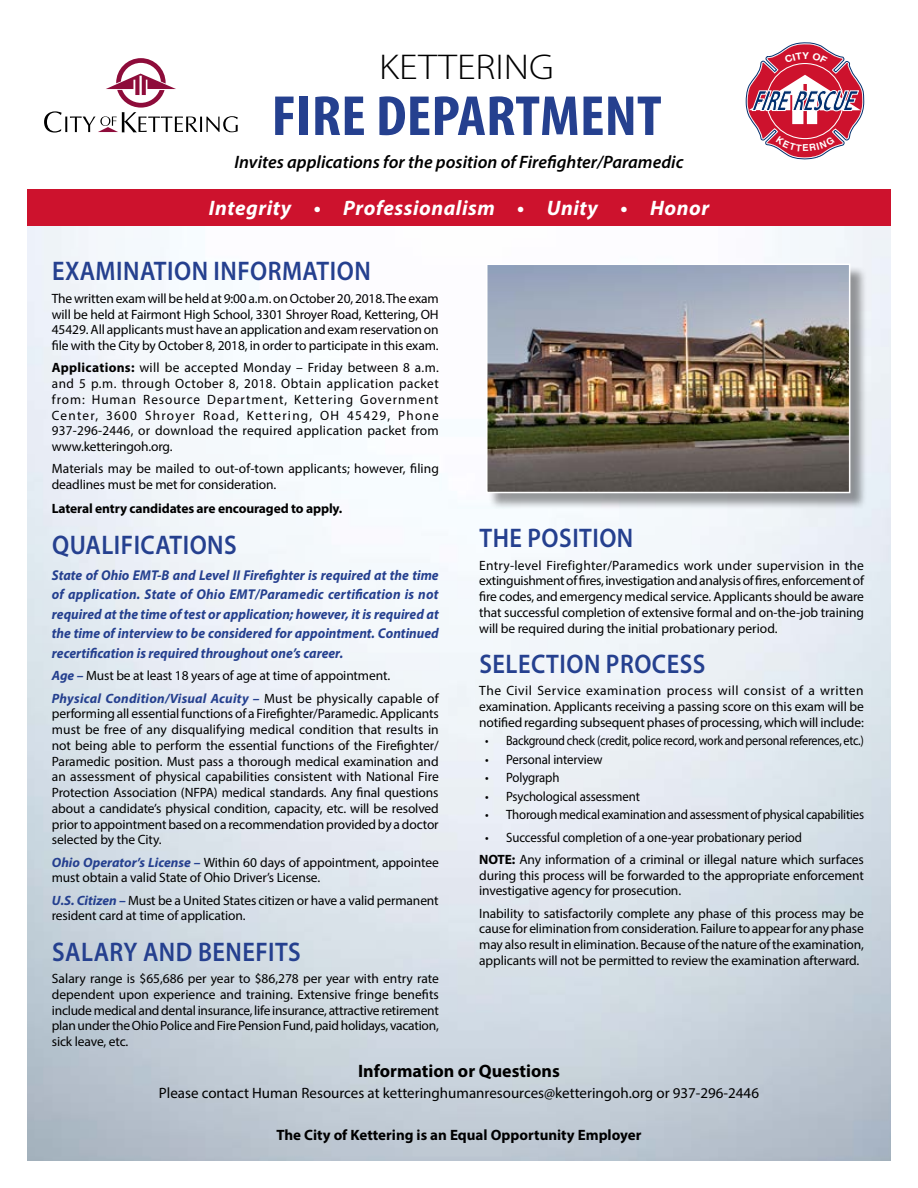
<style>
.page{position:relative;width:918px;height:1188px;background:#fff}
.page>*{position:absolute;margin:0;border:0;box-sizing:border-box;transform-origin:0 0}
.t1{font:700 condensed 57px "Myriad Pro";color:#25408f;scale:1.1 1}
.t2{font:300 36px "Myriad Pro";color:#000;scale:1.1 1}
.t3{font:600 27px "Myriad Pro";letter-spacing:.02em;color:#25408f;scale:.9 1}
.t4{font:italic 700 21px "Myriad Pro";letter-spacing:.025em;color:#fff}
.t5{font:italic 600 18px "Myriad Pro";color:#000}
.t6{font:700 18px "Myriad Pro";color:#000}
.t7{font:15px "Myriad Pro";color:#000}
.t8{font:700 15px "Myriad Pro";color:#000}
.t9{font:italic 700 14.25px/19.5px "Myriad Pro";color:#25408f;text-align:justify;scale:.95 1}
.t10{font:13.5px/15.8px "Myriad Pro";letter-spacing:-.01em;color:#000;text-align:justify}
.t11{font:13.5px/22.2px "Myriad Pro";letter-spacing:-.01em;color:#000;scale:.95 1}
.t12{font:13.5px "Myriad Pro";letter-spacing:-.01em;color:#000;scale:.9 1}
.t13{font:700 13.5px "Myriad Pro";letter-spacing:-.01em;color:#000}
.t14{font:700 9.45px "Helvetica";color:#fff;scale:1.1 1}
.s1{font-weight:700}
.s2{font-weight:700;font-style:italic;color:#25408f}
</style>
<div class="page">
<div style="left:27px;top:189px;width:864px;height:37px;background:#cd122d"></div>
<div style="left:488px;top:266px;width:380px;height:244px;background:#000;opacity:.4"></div>
<img style="left:489px;top:267px;width:358px;height:223px">
<div style="left:486px;top:264px;width:364px;height:229px;border:2px solid #fff"></div>
<svg style="left:44px;top:58px;width:194px;height:75px"></svg>
<svg style="left:746px;top:42px;width:118px;height:118px"></svg>
<h2 class="t2" style="left:379px;top:46px;width:160px">KETTERING</h2>
<h1 class="t1" style="left:272px;top:80px;width:356px">FIRE DEPARTMENT</h1>
<h3 class="t5" style="left:235px;top:150px;width:450px">Invites applications for the position of Firefighter/Paramedic</h3>
<h3 class="t4" style="left:209px;top:194px;width:502px">Integrity • Professionalism • Unity • Honor</h3>
<p class="t14" style="left:802px;top:50px;width:8px">Y</p>
<h3 class="t3" style="left:52px;top:254px;width:356px">EXAMINATION INFORMATION</h3>
<p class="t10" style="left:52px;top:290px;width:388px">The written exam will be held at 9:00 a.m. on October 20, 2018. The exam will be held at Fairmont High School, 3301 Shroyer Road, Kettering, OH 45429. All applicants must have an application and exam reservation on file with the City by October 8, 2018, in order to participate in this exam.</p>
<p class="t10" style="left:52px;top:360px;width:389px"><span class="s1">Applications:</span> will be accepted Monday – Friday between 8 a.m. and 5 p.m. through October 8, 2018. Obtain application packet from: Human Resource Department, Kettering Government Center, 3600 Shroyer Road, Kettering, OH 45429, Phone 937-296-2446, or download the required application packet from www.ketteringoh.org.</p>
<p class="t10" style="left:52px;top:461px;width:389px">Materials may be mailed to out-of-town applicants; however, filing deadlines must be met for consideration.</p>
<p class="t13" style="left:52px;top:500px;width:292px">Lateral entry candidates are encouraged to apply.</p>
<h3 class="t3" style="left:52px;top:527px;width:207px">QUALIFICATIONS</h3>
<p class="t9" style="left:52px;top:565px;width:409px">State of Ohio EMT-B and Level II Firefighter is required at the time of application. State of Ohio EMT/Paramedic certification is not required at the time of test or application; however, it is required at the time of interview to be considered for appointment. Continued recertification is required throughout one’s career.</p>
<p class="t10" style="left:52px;top:665px;width:388px;line-height:22.2px"><span class="s2">Age –</span> Must be at least 18 years of age at time of appointment.<br><span class="s2">Physical Condition/Visual Acuity –</span> Must be physically capable of</p>
<p class="t10" style="left:52px;top:706px;width:389px">performing all essential functions of a Firefighter/Paramedic. Applicants must be free of any disqualifying medical condition that results in not being able to perform the essential functions of the Firefighter/ Paramedic position. Must pass a thorough medical examination and an assessment of physical capabilities consistent with National Fire Protection Association (NFPA) medical standards. Any final questions about a candidate’s physical condition, capacity, etc. will be resolved prior to appointment based on a recommendation provided by a doctor selected by the City.</p>
<p class="t10" style="left:52px;top:854px;width:388px"><span class="s2">Ohio Operator’s License –</span> Within 60 days of appointment, appointee must obtain a valid State of Ohio Driver’s License.</p>
<p class="t10" style="left:52px;top:892px;width:388px"><span class="s2">U.S. Citizen –</span> Must be a United States citizen or have a valid permanent resident card at time of application.</p>
<h3 class="t3" style="left:52px;top:934px;width:278px">SALARY AND BENEFITS</h3>
<p class="t10" style="left:52px;top:970px;width:389px">Salary range is $65,686 per year to $86,278 per year with entry rate dependent upon experience and training. Extensive fringe benefits include medical and dental insurance, life insurance, attractive retirement plan under the Ohio Police and Fire Pension Fund, paid holidays, vacation, sick leave, etc.</p>
<h3 class="t3" style="left:479px;top:521px;width:173px">THE POSITION</h3>
<p class="t10" style="left:479px;top:557px;width:386px">Entry-level Firefighter/Paramedics work under supervision in the extinguishment of fires, investigation and analysis of fires, enforcement of fire codes, and emergency medical service. Applicants should be aware that successful completion of extensive formal and on-the-job training will be required during the initial probationary period.</p>
<h3 class="t3" style="left:479px;top:647px;width:253px">SELECTION PROCESS</h3>
<p class="t10" style="left:479px;top:683px;width:386px">The Civil Service examination process will consist of a written examination. Applicants receiving a passing score on this exam will be notified regarding subsequent phases of processing, which will include:</p>
<p class="t12" style="left:485px;top:733px;width:422px">• Background check (credit, police record, work and personal references, etc.)</p>
<p class="t11" style="left:485px;top:748px;width:125px">• Personal interview</p>
<p class="t11" style="left:485px;top:767px;width:80px">• Polygraph</p>
<p class="t11" style="left:485px;top:785px;width:164px">• Psychological assessment</p>
<p class="t11" style="left:485px;top:804px;width:400px">• Thorough medical examination and assessment of physical capabilities</p>
<p class="t11" style="left:479px;top:826px;width:406px;text-indent:6px">• Successful completion of a one-year probationary period<br><span class="s1">NOTE:</span> Any information of a criminal or illegal nature which surfaces</p>
<p class="t10" style="left:479px;top:867px;width:386px">during this process will be forwarded to the appropriate enforcement investigative agency for prosecution.</p>
<p class="t10" style="left:479px;top:905px;width:386px">Inability to satisfactorily complete any phase of this process may be cause for elimination from consideration. Failure to appear for any phase may also result in elimination. Because of the nature of the examination, applicants will not be permitted to review the examination afterward.</p>
<h3 class="t6" style="left:358px;top:1059px;width:203px">Information or Questions</h3>
<p class="t7" style="left:159px;top:1084px;width:602px">Please contact Human Resources at ketteringhumanresources@ketteringoh.org or 937-296-2446</p>
<p class="t8" style="left:276px;top:1125px;width:367px">The City of Kettering is an Equal Opportunity Employer</p>
</div>
